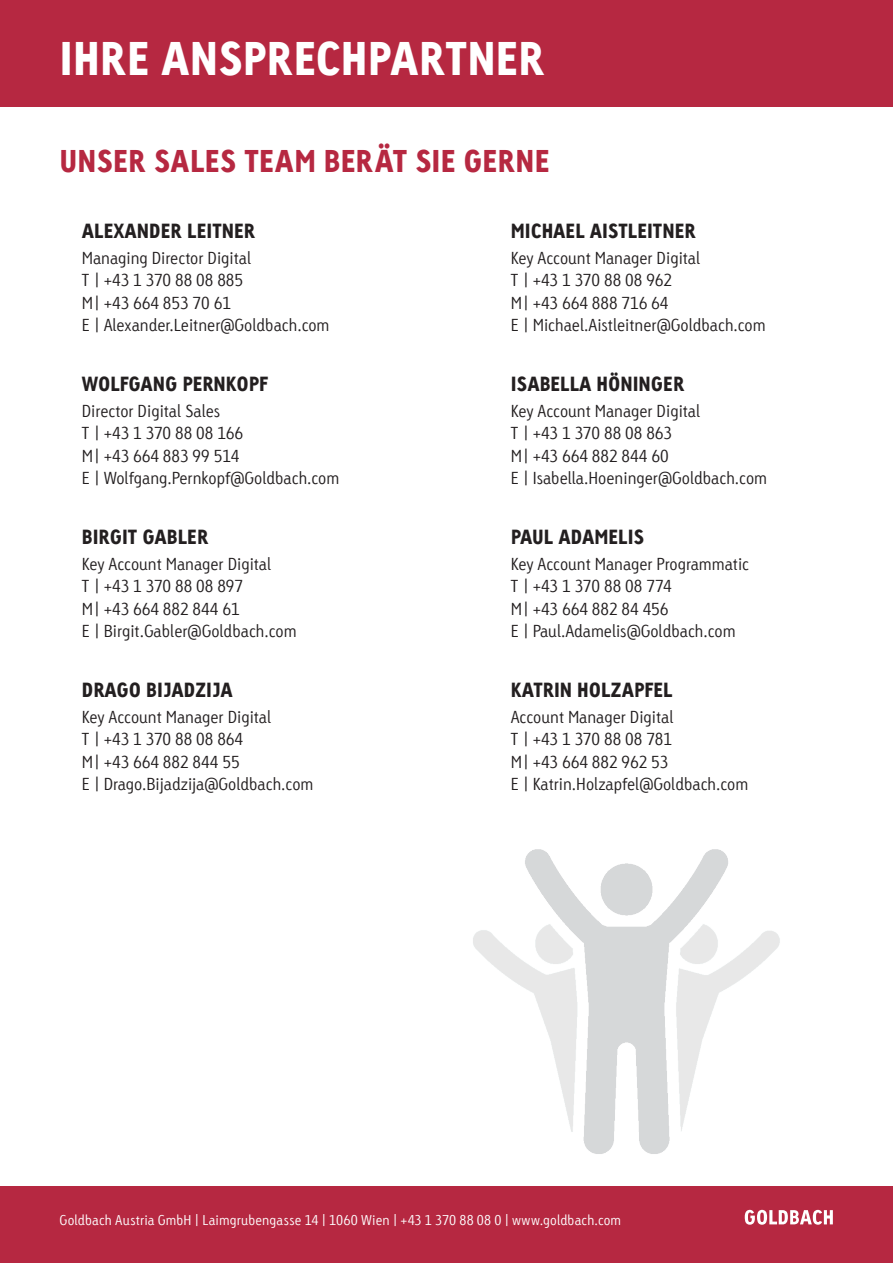
<style>
.page{position:relative;width:893px;height:1263px;background:#fff}
.page>*{position:absolute;margin:0;border:0;box-sizing:border-box;transform-origin:0 0}
.t1{font:45px "Linotype Tetria Black Tab";color:#fff}
.Medium_Headline{font:30px "Linotype Tetria Black Tab";letter-spacing:.005em;color:#b62841}
.Headline_Name_Kontak{font:19.5px "Linotype Tetria Black Tab";color:#231f20}
.t2{font:16.5px "Linotype Tetria Light Tab";color:#231f20}
.t3{font:13.5px "Linotype Tetria Light Tab";letter-spacing:.01em;color:#fff}
</style>
<div class="page">
<div style="left:0;top:1186px;width:893px;height:77px;background:#b62841"></div>
<svg style="left:745px;top:1210px;width:88px;height:15px"></svg>
<div style="left:0;top:0;width:893px;height:106px;background:#b62841"></div>
<img style="left:473px;top:849px;width:307px;height:305px">
<p class="t1" style="left:60px;top:29px;width:487px">IHRE ANSPRECHPARTNER</p>
<p class="Medium_Headline" style="left:60px;top:141px;width:492px">UNSER SALES TEAM BERÄT SIE GERNE</p>
<p class="Headline_Name_Kontak" style="left:82px;top:218px;width:175px">ALEXANDER LEITNER</p>
<p class="t2" style="left:82px;top:248px;width:171px">Managing Director Digital</p>
<p class="t2" style="left:82px;top:270px;width:163px">T | +43 1 370 88 08 885</p>
<p class="t2" style="left:82px;top:293px;width:151px">M| +43 664 853 70 61</p>
<p class="t2" style="left:82px;top:315px;width:249px">E | Alexander.Leitner@Goldbach.com</p>
<p class="Headline_Name_Kontak" style="left:82px;top:371px;width:188px">WOLFGANG PERNKOPF</p>
<p class="t2" style="left:82px;top:401px;width:140px">Director Digital Sales</p>
<p class="t2" style="left:82px;top:423px;width:163px">T | +43 1 370 88 08 166</p>
<p class="t2" style="left:82px;top:446px;width:159px">M| +43 664 883 99 514</p>
<p class="t2" style="left:82px;top:468px;width:259px">E | Wolfgang.Pernkopf@Goldbach.com</p>
<p class="Headline_Name_Kontak" style="left:82px;top:524px;width:128px">BIRGIT GABLER</p>
<p class="t2" style="left:82px;top:554px;width:191px">Key Account Manager Digital</p>
<p class="t2" style="left:82px;top:576px;width:163px">T | +43 1 370 88 08 897</p>
<p class="t2" style="left:82px;top:599px;width:159px">M| +43 664 882 844 61</p>
<p class="t2" style="left:82px;top:621px;width:216px">E | Birgit.Gabler@Goldbach.com</p>
<p class="Headline_Name_Kontak" style="left:82px;top:677px;width:153px">DRAGO BIJADZIJA</p>
<p class="t2" style="left:82px;top:707px;width:191px">Key Account Manager Digital</p>
<p class="t2" style="left:82px;top:729px;width:163px">T | +43 1 370 88 08 864</p>
<p class="t2" style="left:82px;top:752px;width:159px">M| +43 664 882 844 55</p>
<p class="t2" style="left:82px;top:774px;width:233px">E | Drago.Bijadzija@Goldbach.com</p>
<p class="Headline_Name_Kontak" style="left:511px;top:218px;width:187px">MICHAEL AISTLEITNER</p>
<p class="t2" style="left:511px;top:248px;width:191px">Key Account Manager Digital</p>
<p class="t2" style="left:511px;top:270px;width:163px">T | +43 1 370 88 08 962</p>
<p class="t2" style="left:511px;top:293px;width:159px">M| +43 664 888 716 64</p>
<p class="t2" style="left:511px;top:315px;width:256px">E | Michael.Aistleitner@Goldbach.com</p>
<p class="Headline_Name_Kontak" style="left:511px;top:371px;width:175px">ISABELLA HÖNINGER</p>
<p class="t2" style="left:511px;top:401px;width:191px">Key Account Manager Digital</p>
<p class="t2" style="left:511px;top:423px;width:163px">T | +43 1 370 88 08 863</p>
<p class="t2" style="left:511px;top:446px;width:159px">M| +43 664 882 844 60</p>
<p class="t2" style="left:511px;top:468px;width:258px">E | Isabella.Hoeninger@Goldbach.com</p>
<p class="Headline_Name_Kontak" style="left:511px;top:524px;width:135px">PAUL ADAMELIS</p>
<p class="t2" style="left:511px;top:554px;width:240px">Key Account Manager Programmatic</p>
<p class="t2" style="left:511px;top:576px;width:162px">T | +43 1 370 88 08 774</p>
<p class="t2" style="left:511px;top:599px;width:159px">M| +43 664 882 84 456</p>
<p class="t2" style="left:511px;top:621px;width:226px">E | Paul.Adamelis@Goldbach.com</p>
<p class="Headline_Name_Kontak" style="left:511px;top:677px;width:163px">KATRIN HOLZAPFEL</p>
<p class="t2" style="left:511px;top:707px;width:164px">Account Manager Digital</p>
<p class="t2" style="left:511px;top:729px;width:163px">T | +43 1 370 88 08 781</p>
<p class="t2" style="left:511px;top:752px;width:159px">M| +43 664 882 962 53</p>
<p class="t2" style="left:511px;top:774px;width:239px">E | Katrin.Holzapfel@Goldbach.com</p>
<p class="t3" style="left:60px;top:1211px;width:563px">Goldbach Austria GmbH | Laimgrubengasse 14 | 1060 Wien | +43 1 370 88 08 0 | www.goldbach.com</p>
</div>
